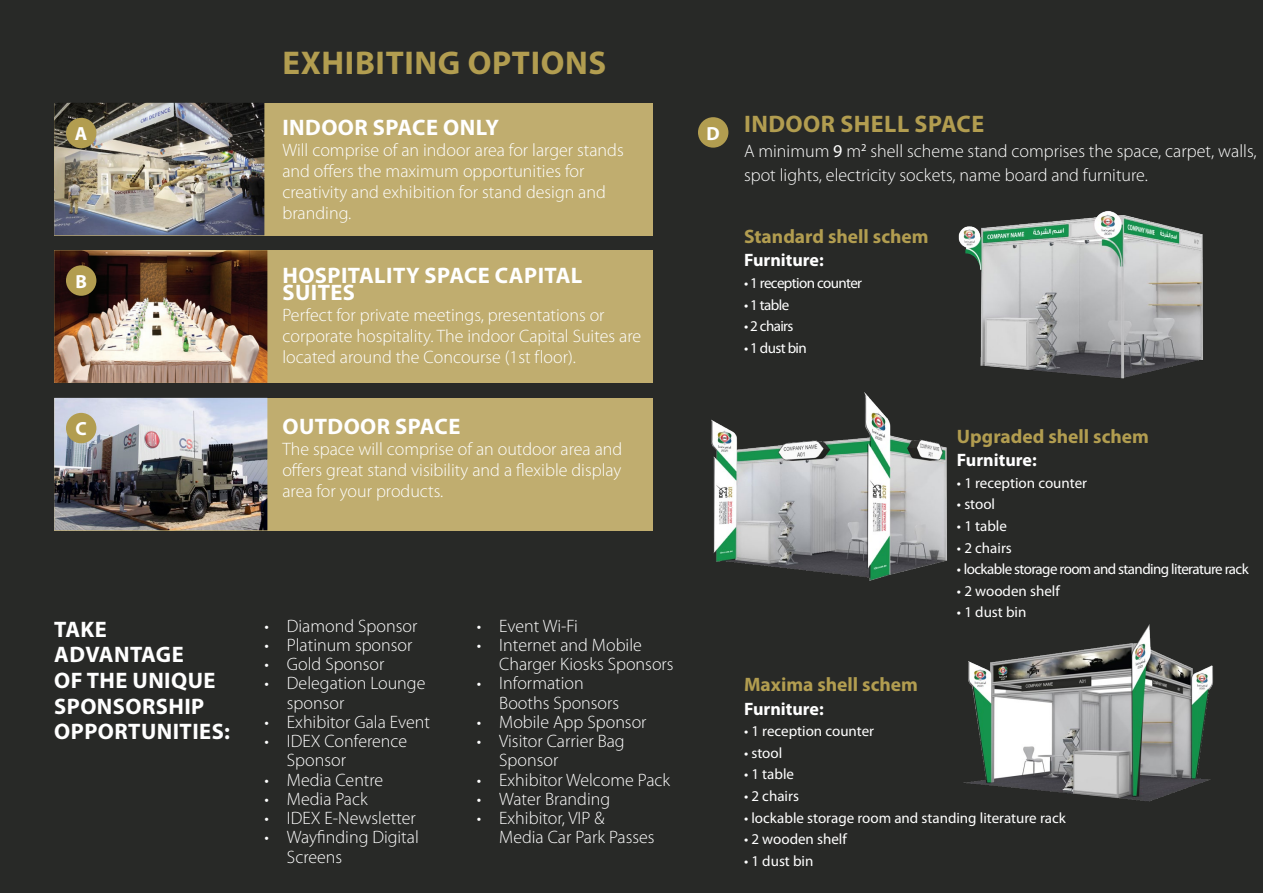
<style>
.page{position:relative;width:1263px;height:893px;background:#282927}
.page>*{position:absolute;margin:0;border:0;box-sizing:border-box;transform-origin:0 0}
.t1{font:700 33px "Myriad Pro";letter-spacing:.02em;color:#b29d50}
.body{font:700 24px "Myriad Pro";letter-spacing:.02em;color:#b29d50}
.body-2{font:700 22.5px/25.7px "Myriad Pro";letter-spacing:.02em;color:#fff}
.body-3{font:700 19.5px "Myriad Pro";color:#b29d50}
.t2{font:700 19.05px "Myriad Pro";color:#fff}
.t3{font:300 18px/21px "Myriad Pro";color:#fff}
.body-4{font:700 18px "Myriad Pro";color:#fff}
.t4{font:15px "Myriad Pro";color:#fff}
.t5{font:15px "Myriad Pro";letter-spacing:-.04em;color:#fff}
.t6{font:10.5px "Myriad Pro";color:#fff}
.s1{font-weight:400}
</style>
<div class="page">
<div style="left:54px;top:103px;width:599px;height:132px;background:#c0ad6f"></div>
<div style="left:54px;top:250px;width:599px;height:133px;background:#c0ad6f"></div>
<div style="left:54px;top:398px;width:599px;height:132px;background:#c0ad6f"></div>
<div style="left:698px;top:117px;width:30px;height:31px;background:#b29d50;border-radius:50%"></div>
<img style="left:54px;top:103px;width:210px;height:132px">
<div style="left:66px;top:118px;width:30px;height:30px;background:#b29d50;border-radius:50%"></div>
<img style="left:54px;top:250px;width:213px;height:133px">
<div style="left:66px;top:265px;width:30px;height:31px;background:#b29d50;border-radius:50%"></div>
<img style="left:54px;top:398px;width:213px;height:132px">
<div style="left:66px;top:413px;width:30px;height:30px;background:#b29d50;border-radius:50%"></div>
<img style="left:711px;top:392px;width:236px;height:189px">
<img style="left:963px;top:624px;width:250px;height:178px">
<img style="left:958px;top:211px;width:245px;height:168px">
<p class="t2" style="left:75px;top:121px;width:14px">A</p>
<p class="t2" style="left:75px;top:269px;width:13px">B</p>
<p class="t2" style="left:76px;top:416px;width:13px">C</p>
<p class="t1" style="left:282px;top:42px;width:325px">EXHIBITING OPTIONS</p>
<p class="body-2" style="left:282px;top:114px;width:218px">INDOOR SPACE ONLY</p>
<p class="t3" style="left:282px;top:140px;width:343px">Will comprise of an indoor area for larger stands and offers the maximum opportunities for creativity and exhibition for stand design and branding.</p>
<p class="body-2" style="left:282px;top:266px;width:301px;line-height:17px">HOSPITALITY SPACE CAPITAL<br>SUITES</p>
<p class="t3" style="left:282px;top:304px;width:360px">Perfect for private meetings, presentations or corporate hospitality. The indoor Capital Suites are located around the Concourse 1( st floor .(</p>
<p class="body-2" style="left:282px;top:413px;width:180px">OUTDOOR SPACE</p>
<p class="t3" style="left:282px;top:438px;width:341px;text-align:justify">The space will comprise of an outdoor area and offers great stand visibility and a flexible display area for your products.</p>
<p class="body-2" style="left:54px;top:616px;width:177px">TAKE<br>ADVANTAGE<br>OF THE UNIQUE<br>SPONSORSHIP<br>OPPORTUNITIES:</p>
<p class="t3" style="left:287px;top:615px;width:132px">Diamond Sponsor</p>
<p class="t3" style="left:264px;top:615px;width:6px">•</p>
<p class="t3" style="left:287px;top:634px;width:127px">Platinum sponsor</p>
<p class="t3" style="left:264px;top:634px;width:6px">•</p>
<p class="t3" style="left:287px;top:653px;width:99px">Gold Sponsor</p>
<p class="t3" style="left:264px;top:653px;width:6px">•</p>
<p class="t3" style="left:287px;top:673px;width:140px">Delegation Lounge</p>
<p class="t3" style="left:264px;top:673px;width:6px">•</p>
<p class="t3" style="left:287px;top:692px;width:59px">sponsor</p>
<p class="t3" style="left:287px;top:711px;width:145px">Exhibitor Gala Event</p>
<p class="t3" style="left:264px;top:711px;width:6px">•</p>
<p class="t3" style="left:287px;top:730px;width:122px">IDEX Conference</p>
<p class="t3" style="left:264px;top:730px;width:6px">•</p>
<p class="t3" style="left:477px;top:615px;width:6px">•</p>
<p class="t3" style="left:477px;top:634px;width:6px">•</p>
<p class="t3" style="left:477px;top:673px;width:6px">•</p>
<p class="t3" style="left:477px;top:711px;width:6px">•</p>
<p class="t3" style="left:477px;top:730px;width:6px">•</p>
<p class="t3" style="left:499px;top:615px;width:80px">Event Wi-Fi</p>
<p class="t3" style="left:499px;top:634px;width:144px">Internet and Mobile</p>
<p class="t3" style="left:499px;top:653px;width:176px">Charger Kiosks Sponsors</p>
<p class="t3" style="left:499px;top:673px;width:86px">Information</p>
<p class="t3" style="left:499px;top:692px;width:121px">Booths Sponsors</p>
<p class="t3" style="left:499px;top:711px;width:149px">Mobile App Sponsor</p>
<p class="t3" style="left:499px;top:730px;width:127px">Visitor Carrier Bag</p>
<p class="t3" style="left:264px;top:769px;width:6px">•</p>
<p class="t3" style="left:287px;top:750px;width:61px">Sponsor</p>
<p class="t3" style="left:287px;top:769px;width:98px">Media Centre</p>
<p class="t3" style="left:477px;top:769px;width:6px">•</p>
<p class="t3" style="left:499px;top:750px;width:61px">Sponsor</p>
<p class="t3" style="left:499px;top:769px;width:173px">Exhibitor Welcome Pack</p>
<p class="t3" style="left:264px;top:788px;width:6px">•</p>
<p class="t3" style="left:287px;top:788px;width:82px">Media Pack</p>
<p class="t3" style="left:477px;top:788px;width:6px">•</p>
<p class="t3" style="left:499px;top:788px;width:113px">Water Branding</p>
<p class="t3" style="left:264px;top:807px;width:6px">•</p>
<p class="t3" style="left:287px;top:807px;width:130px">IDEX -E Newsletter</p>
<p class="t3" style="left:477px;top:807px;width:6px">•</p>
<p class="t3" style="left:499px;top:807px;width:107px">Exhibitor, VIP &amp;</p>
<p class="t3" style="left:264px;top:827px;width:6px">•</p>
<p class="t3" style="left:287px;top:827px;width:133px">Wayfinding Digital</p>
<p class="t3" style="left:499px;top:827px;width:157px">Media Car Park Passes</p>
<p class="t3" style="left:287px;top:846px;width:57px">Screens</p>
<p class="t2" style="left:706px;top:121px;width:15px">D</p>
<p class="body" style="left:744px;top:108px;width:242px">INDOOR SHELL SPACE</p>
<p class="t6" style="left:861px;top:141px;width:7px">2</p>
<p class="t3" style="left:744px;top:138px;width:514px;line-height:24.9px;text-indent:126px">shell scheme stand comprises the space, carpet, walls, spot lights, electricity sockets, name board and furniture.</p>
<p class="t3" style="left:744px;top:140px;width:119px">A minimum m<span class="s1">9</span></p>
<p class="body-3" style="left:744px;top:224px;width:186px">Standard shell schem</p>
<p class="body-4" style="left:744px;top:249px;width:81px">Furniture:</p>
<p class="t5" style="left:744px;top:274px;width:120px">1• reception counter</p>
<p class="t4" style="left:744px;top:295px;width:47px">1• table</p>
<p class="t4" style="left:744px;top:317px;width:51px">2• chairs</p>
<p class="t4" style="left:744px;top:339px;width:64px">1• dust bin</p>
<p class="body-3" style="left:957px;top:424px;width:193px">Upgraded shell schem</p>
<p class="body-4" style="left:957px;top:448px;width:81px">Furniture:</p>
<p class="t4" style="left:957px;top:474px;width:132px">1• reception counter</p>
<p class="t4" style="left:957px;top:495px;width:40px">• stool</p>
<p class="t4" style="left:957px;top:517px;width:52px">1• table</p>
<p class="t4" style="left:957px;top:538px;width:56px">2• chairs</p>
<p class="t5" style="left:957px;top:560px;width:293px">• lockable storage room and standing literature rack</p>
<p class="t4" style="left:957px;top:582px;width:104px">2• wooden shelf</p>
<p class="t4" style="left:957px;top:603px;width:71px">1• dust bin</p>
<p class="body-3" style="left:744px;top:672px;width:175px">Maxima shell schem</p>
<p class="body-4" style="left:744px;top:697px;width:81px">Furniture:</p>
<p class="t4" style="left:744px;top:722px;width:132px">1• reception counter</p>
<p class="t4" style="left:744px;top:743px;width:40px">• stool</p>
<p class="t4" style="left:744px;top:765px;width:52px">1• table</p>
<p class="t4" style="left:744px;top:787px;width:56px">2• chairs</p>
<p class="t4" style="left:744px;top:808px;width:323px">• lockable storage room and standing literature rack</p>
<p class="t4" style="left:744px;top:830px;width:104px">2• wooden shelf</p>
<p class="t4" style="left:744px;top:851px;width:71px">1• dust bin</p>
</div>
